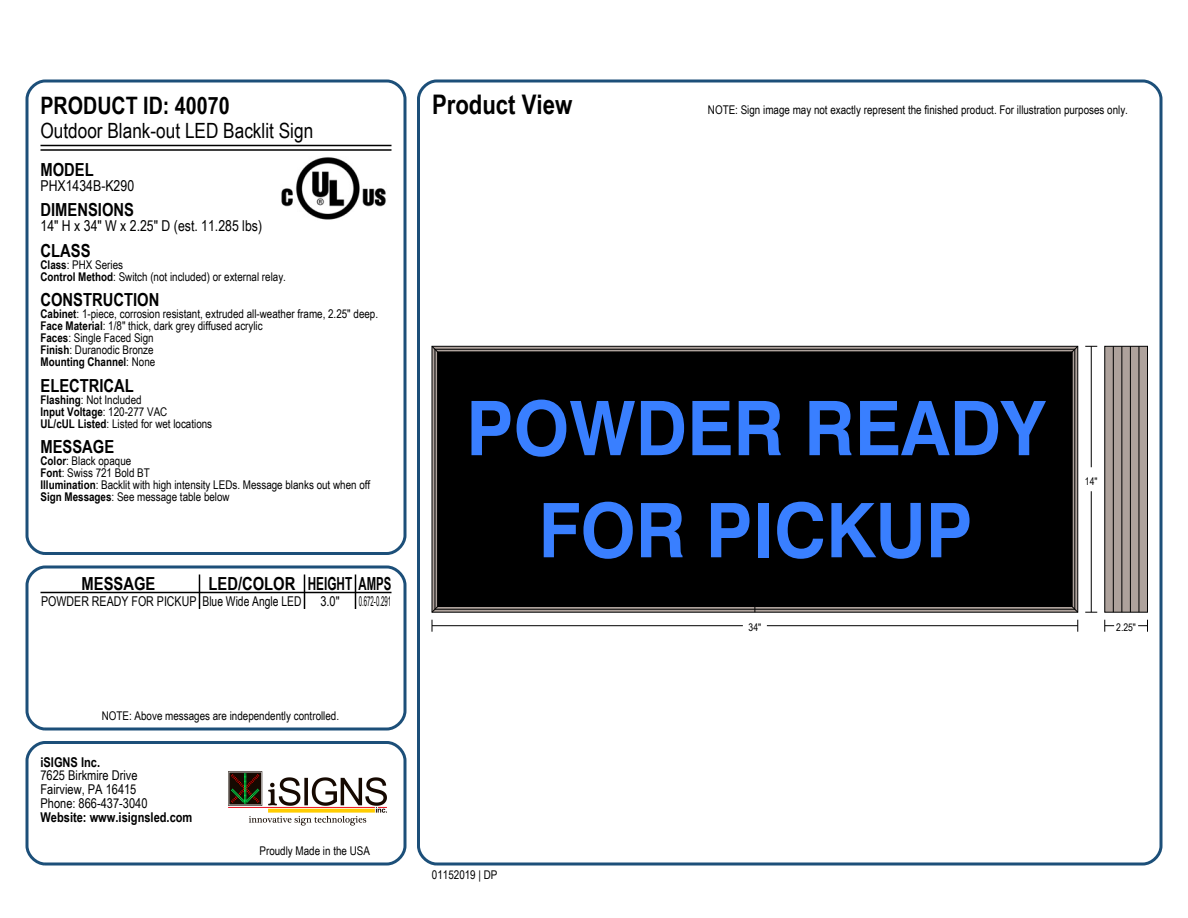
<style>
.page{position:relative;width:1188px;height:918px;background:#fff}
.page>*{position:absolute;margin:0;border:0;box-sizing:border-box;transform-origin:0 0}
.t1{font:700 75.45px/102.1px "Swiss 721 BT";color:#397fff;text-align:center;scale:.94 1}
.t2{font:700 27px "Arial Narrow";color:#000}
.t3{font:700 24px "Arial Narrow";color:#000}
.t4{font:21px "Arial Narrow";color:#000}
.t5{font:700 18px "Arial Narrow";color:#000}
.t6{font:15px "Arial Narrow";color:#000}
.t7{font:13.5px/13.8px "Arial Narrow";color:#000}
.t8{font:13.5px "Arial Narrow";color:#000;scale:.96 1}
.t9{font:700 13.5px "Arial Narrow";color:#000}
.t10{font:13.5px "Arial Narrow";color:#000;scale:.55 1}
.t11{font:12px/12px "Arial Narrow";color:#000}
.t12{font:10.5px "Arial Narrow";color:#000}
.s1{font-weight:700}
</style>
<div class="page">
<div style="left:26px;top:80px;width:380px;height:475px;border:3px solid #1c4f79;border-radius:18px"></div>
<div style="left:26px;top:566px;width:380px;height:164px;border:3px solid #1c4f79;border-radius:18px"></div>
<div style="left:26px;top:741px;width:380px;height:125px;border:3px solid #1c4f79;border-radius:18px"></div>
<div style="left:417px;top:80px;width:745px;height:786px;border:3px solid #1c4f79;border-radius:18px"></div>
<svg style="left:432px;top:346px;width:646px;height:266px;background:#5e5754"></svg>
<div style="left:435px;top:349px;width:640px;height:260px;border:1px solid #000"></div>
<svg style="left:432px;top:606px;width:6px;height:7px"></svg>
<svg style="left:1071px;top:606px;width:7px;height:7px"></svg>
<svg style="left:432px;top:346px;width:6px;height:7px"></svg>
<svg style="left:1071px;top:346px;width:7px;height:7px"></svg>
<div style="left:438px;top:352px;width:634px;height:254px;background:#000"></div>
<div style="left:1105px;top:346px;width:43px;height:266px;background:#aea29c;border:1px solid #000"></div>
<hr style="left:1113px;top:346px;width:1px;height:266px;background:#000">
<hr style="left:1122px;top:346px;width:1px;height:266px;background:#000">
<hr style="left:1130px;top:346px;width:1px;height:266px;background:#000">
<hr style="left:1139px;top:346px;width:1px;height:266px;background:#000">
<svg style="left:1085px;top:612px;width:12px;height:1px"></svg>
<hr style="left:1091px;top:491px;width:1px;height:121px;background:#000">
<hr style="left:1091px;top:346px;width:1px;height:121px;background:#000">
<svg style="left:1078px;top:620px;width:1px;height:12px"></svg>
<hr style="left:432px;top:625px;width:311px;height:1px;background:#000">
<hr style="left:767px;top:625px;width:311px;height:1px;background:#000">
<svg style="left:1105px;top:620px;width:9px;height:12px"></svg>
<svg style="left:1138px;top:620px;width:10px;height:12px"></svg>
<hr style="left:40px;top:145px;width:352px;height:1px;background:#000">
<hr style="left:40px;top:149px;width:352px;height:2px;background:#000">
<img style="left:281px;top:157px;width:105px;height:63px">
<hr style="left:40px;top:592px;width:352px;height:1px;background:#000">
<hr style="left:199px;top:574px;width:1px;height:35px;background:#000">
<hr style="left:304px;top:574px;width:1px;height:35px;background:#000">
<hr style="left:355px;top:574px;width:1px;height:35px;background:#000">
<img style="left:228px;top:771px;width:159px;height:55px">
<h3 class="t3" style="left:40px;top:87px;width:191px">PRODUCT ID: 40070</h3>
<h3 class="t4" style="left:40px;top:115px;width:274px">Outdoor Blank-out LED Backlit Sign</h3>
<h3 class="t5" style="left:40px;top:156px;width:55px">MODEL</h3>
<p class="t6" style="left:40px;top:174px;width:95px">PHX1434B-K290</p>
<h3 class="t5" style="left:40px;top:196px;width:95px">DIMENSIONS</h3>
<p class="t6" style="left:40px;top:215px;width:223px">14" H x 34" W x 2.25" D (est. 11.285 lbs)</p>
<h3 class="t5" style="left:40px;top:237px;width:52px">CLASS</h3>
<p class="t11" style="left:40px;top:258px;width:247px"><span class="s1">Class</span>: PHX Series<br><span class="s1">Control Method</span>: Switch (not included) or external relay.</p>
<h3 class="t5" style="left:40px;top:286px;width:120px">CONSTRUCTION</h3>
<p class="t11" style="left:40px;top:307px;width:339px"><span class="s1">Cabinet</span>: 1-piece, corrosion resistant, extruded all-weather frame, 2.25" deep.<br><span class="s1">Face Material</span>: 1/8" thick, dark grey diffused acrylic<br><span class="s1">Faces</span>: Single Faced Sign<br><span class="s1">Finish</span>: Duranodic Bronze<br><span class="s1">Mounting Channel</span>: None</p>
<h3 class="t5" style="left:40px;top:372px;width:95px">ELECTRICAL</h3>
<p class="t11" style="left:40px;top:393px;width:173px"><span class="s1">Flashing</span>: Not Included<br><span class="s1">Input Voltage</span>: 120-277 VAC<br><span class="s1">UL/cUL Listed</span>: Listed for wet locations</p>
<h3 class="t5" style="left:40px;top:433px;width:75px">MESSAGE</h3>
<p class="t11" style="left:40px;top:454px;width:331px"><span class="s1">Color</span>: Black opaque<br><span class="s1">Font</span>: Swiss 721 Bold BT<br><span class="s1">Illumination</span>: Backlit with high intensity LEDs. Message blanks out when off <span class="s1">Sign Messages</span>: See message table below</p>
<h3 class="t5" style="left:82px;top:570px;width:75px">MESSAGE</h3>
<h3 class="t5" style="left:209px;top:570px;width:184px">LED/COLOR HEIGHT AMPS</h3>
<p class="t8" style="left:41px;top:591px;width:273px">POWDER READY FOR PICKUP Blue Wide Angle LED</p>
<p class="t7" style="left:320px;top:594px;width:21px">3.0"</p>
<p class="t10" style="left:359px;top:591px;width:61px">0.672-0.291</p>
<p class="t11" style="left:102px;top:709px;width:239px">NOTE: Above messages are independently controlled.</p>
<p class="t9" style="left:40px;top:752px;width:61px">iSIGNS Inc.</p>
<p class="t7" style="left:40px;top:768px;width:109px">7625 Birkmire Drive<br>Fairview, PA 16415<br>Phone: 866-437-3040</p>
<p class="t9" style="left:40px;top:807px;width:153px">Website: www.isignsled.com</p>
<p class="t11" style="left:260px;top:844px;width:112px">Proudly Made in the USA</p>
<h2 class="t2" style="left:432px;top:84px;width:142px">Product View</h2>
<p class="t11" style="left:708px;top:103px;width:422px">NOTE: Sign image may not exactly represent the finished product. For illustration purposes only.</p>
<h1 class="t1" style="left:466px;top:377px;width:617px">POWDER READY<br>FOR PICKUP</h1>
<p class="t12" style="left:1085px;top:473px;width:14px">14"</p>
<p class="t11" style="left:432px;top:868px;width:67px">01152019 | DP</p>
<p class="t12" style="left:749px;top:620px;width:14px">34"</p>
<p class="t12" style="left:1116px;top:620px;width:21px">2.25"</p>
</div>
